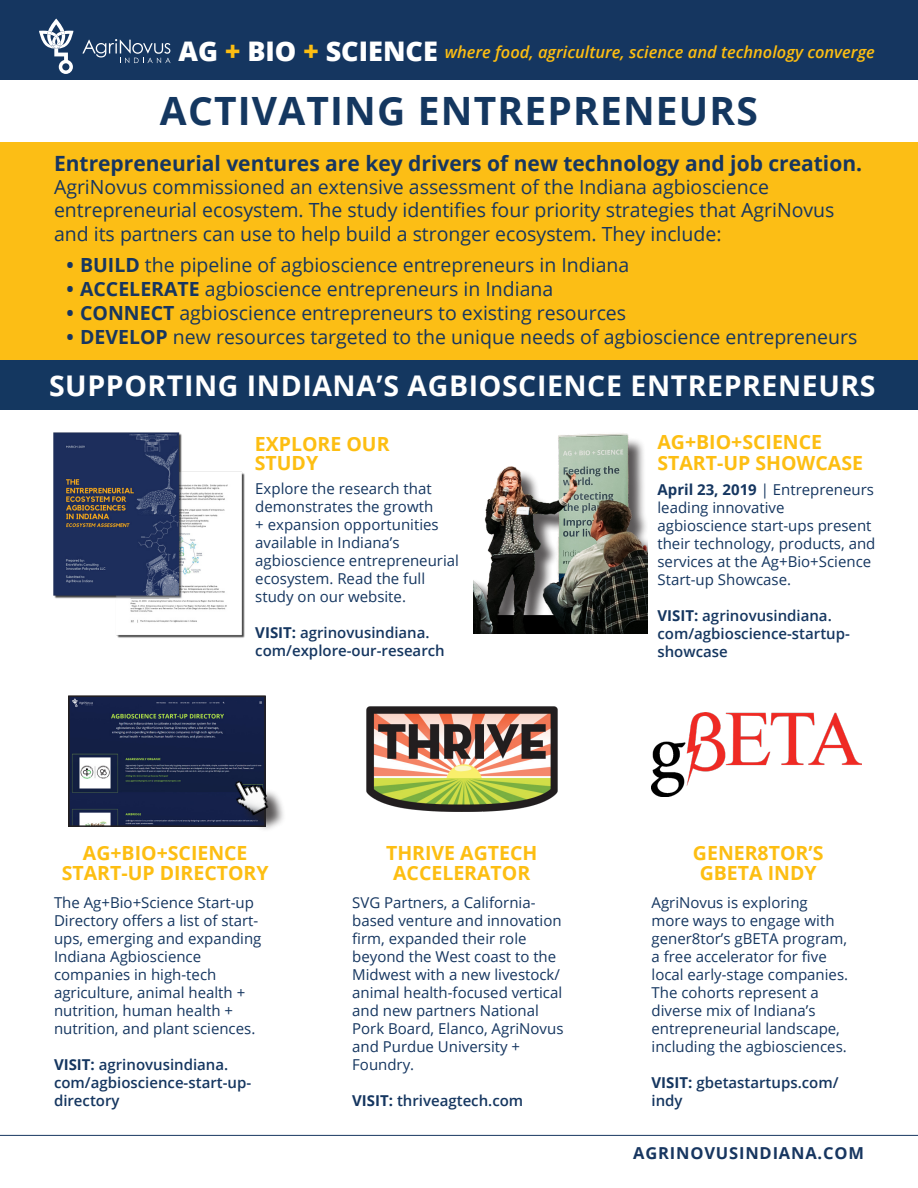
<style>
.page{position:relative;width:918px;height:1188px;background:#fff}
.page>*{position:absolute;margin:0;border:0;box-sizing:border-box;transform-origin:0 0}
.t1{font:700 39px "Open Sans";letter-spacing:.03em;color:#143760}
.t2{font:700 28.5px "Open Sans";letter-spacing:.02em;color:#fff}
.t3{font:800 27px "Open Sans";color:#fff}
.t4{font:700 21px "Open Sans";color:#173660}
.t5{font:19.5px/23.4px "Open Sans";color:#173660}
.t6{font:700 19.5px/19.5px "Open Sans";color:#fdbe12}
.t7{font:italic 600 16.5px "Open Sans";color:#fdbe12}
.t8{font:700 16.5px "Open Sans";letter-spacing:.05em;color:#173660}
.t9{font:15px/18px "Open Sans";color:#153660}
.t10{font:600 15px/18px "Open Sans";color:#153660}
.s1{color:#fdbe12}
.s2{font-weight:700}
</style>
<div class="page">
<div style="left:0;top:143px;width:918px;height:218px;background:#fcbe15"></div>
<div style="left:0;top:360px;width:918px;height:50px;background:#143760"></div>
<div style="left:0;top:1px;width:917px;height:79px;background:#153660"></div>
<svg style="left:39px;top:19px;width:34px;height:55px"></svg>
<svg style="left:82px;top:39px;width:89px;height:24px"></svg>
<hr style="left:0;top:1135px;width:918px;height:1px;background:#173660">
<img style="left:53px;top:432px;width:192px;height:206px">
<img style="left:473px;top:433px;width:175px;height:201px">
<img style="left:367px;top:707px;width:191px;height:105px">
<img style="left:652px;top:712px;width:210px;height:84px">
<img style="left:71px;top:698px;width:192px;height:126px">
<div style="left:68px;top:695px;width:198px;height:132px;border:2px solid #231f20"></div>
<div style="left:239px;top:784px;width:48px;height:49px;background:#231f20;opacity:.75"></div>
<img style="left:229px;top:773px;width:43px;height:46px">
<p class="t3" style="left:178px;top:30px;width:261px">AG <span class="s1">+</span> BIO <span class="s1">+</span> SCIENCE</p>
<p class="t7" style="left:445px;top:41px;width:432px">where food, agriculture, science and technology converge</p>
<p class="t1" style="left:160px;top:83px;width:600px">ACTIVATING ENTREPRENEURS</p>
<p class="t4" style="left:54px;top:148px;width:810px">Entrepreneurial ventures are key drivers of new technology and job creation.</p>
<p class="t5" style="left:54px;top:175px;width:782px">AgriNovus commissioned an extensive assessment of the Indiana agbioscience entrepreneurial ecosystem. The study identifies four priority strategies that AgriNovus and its partners can use to help build a stronger ecosystem. They include:</p>
<p class="t5" style="left:67px;top:252px;width:564px"><span class="s2">• BUILD</span> the pipeline of agbioscience entrepreneurs in Indiana</p>
<p class="t5" style="left:67px;top:276px;width:488px"><span class="s2">• ACCELERATE</span> agbioscience entrepreneurs in Indiana</p>
<p class="t5" style="left:67px;top:300px;width:561px"><span class="s2">• CONNECT</span> agbioscience entrepreneurs to existing resources</p>
<p class="t5" style="left:67px;top:324px;width:792px"><span class="s2">• DEVELOP</span> new resources targeted to the unique needs of agbioscience entrepreneurs</p>
<p class="t2" style="left:49px;top:365px;width:828px">SUPPORTING INDIANA’S AGBIOSCIENCE ENTREPRENEURS</p>
<p class="t6" style="left:255px;top:434px;width:136px">EXPLORE OUR<br>STUDY</p>
<p class="t6" style="left:657px;top:431px;width:166px">AG+BIO+SCIENCE</p>
<p class="t6" style="left:657px;top:453px;width:207px">START-UP SHOWCASE</p>
<p class="t9" style="left:255px;top:479px;width:205px">Explore the research that demonstrates the growth<br>+ expansion opportunities available in Indiana’s agbioscience entrepreneurial ecosystem. Read the full study on our website.</p>
<p class="t10" style="left:255px;top:623px;width:191px"><span class="s2">VISIT:</span> agrinovusindiana. com/explore-our-research</p>
<p class="t9" style="left:657px;top:480px;width:219px"><span class="s2">April 23, 2019</span> | Entrepreneurs leading innovative agbioscience start-ups present their technology, products, and services at the Ag+Bio+Science<br>Start-up Showcase.</p>
<p class="t10" style="left:657px;top:606px;width:194px"><span class="s2">VISIT:</span> agrinovusindiana. com/agbioscience-startup&shy;showcase</p>
<p class="t6" style="left:83px;top:843px;width:166px">AG+BIO+SCIENCE</p>
<p class="t6" style="left:62px;top:863px;width:208px">START-UP DIRECTORY</p>
<p class="t9" style="left:54px;top:893px;width:209px">The Ag+Bio+Science Start-up<br>Directory offers a list of start&shy;ups, emerging and expanding<br>Indiana Agbioscience companies in high-tech agriculture, animal health + nutrition, human health + nutrition, and plant sciences.</p>
<p class="t10" style="left:54px;top:1055px;width:199px"><span class="s2">VISIT:</span> agrinovusindiana. com/agbioscience-start-up&shy;directory</p>
<p class="t6" style="left:386px;top:843px;width:153px;text-align:center">THRIVE AGTECH<br>ACCELERATOR</p>
<p class="t9" style="left:352px;top:893px;width:213px">SVG Partners, a California&shy;based venture and innovation firm, expanded their role beyond the West coast to the<br>Midwest with a new livestock/ animal health-focused vertical and new partners National<br>Pork Board, Elanco, AgriNovus and Purdue University +<br>Foundry.</p>
<p class="t10" style="left:352px;top:1091px;width:173px"><span class="s2">VISIT:</span> thriveagtech.com</p>
<p class="t6" style="left:693px;top:843px;width:132px">GENER8TOR’S</p>
<p class="t6" style="left:700px;top:863px;width:118px">GBETA INDY</p>
<p class="t9" style="left:652px;top:893px;width:198px">AgriNovus is exploring more ways to engage with gener8tor’s gBETA program, a free accelerator for five local early-stage companies.<br>The cohorts represent a diverse mix of Indiana’s entrepreneurial landscape, including the agbiosciences.</p>
<p class="t10" style="left:652px;top:1073px;width:189px"><span class="s2">VISIT:</span> gbetastartups.com/ indy</p>
<p class="t8" style="left:633px;top:1141px;width:232px">AGRINOVUSINDIANA.COM</p>
</div>
